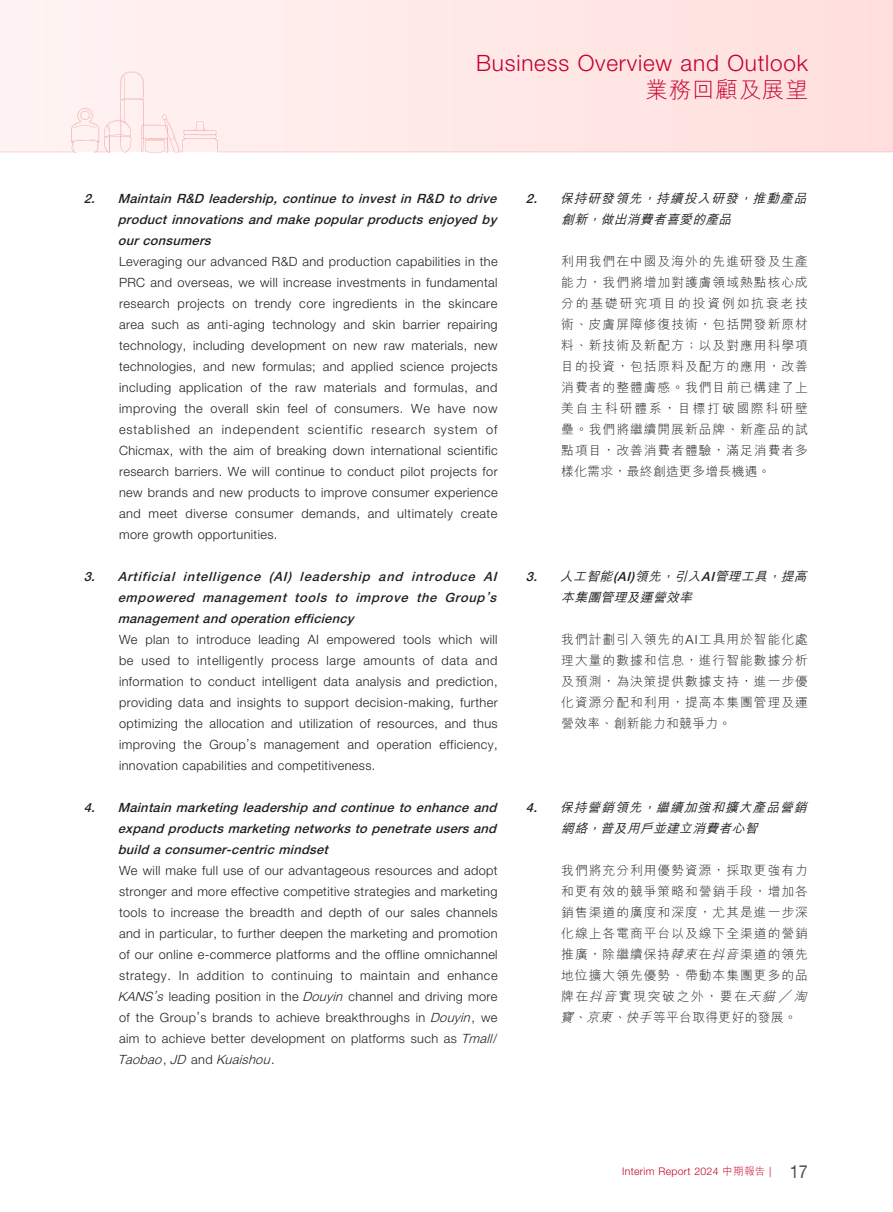
<style>
.page{position:relative;width:893px;height:1212px;background:#fff}
.page>*{position:absolute;margin:0;border:0;box-sizing:border-box;transform-origin:0 0}
.t1{font:300 22.5px "Helvetica Neue LT Std";letter-spacing:.035em;color:#c5002e}
.t2{font:300 22.5px "M Hei HK";letter-spacing:.035em;color:#c5002e}
.t3{font:300 12.75px/21px "Helvetica Neue LT Std";letter-spacing:.03em;color:#231f20;text-align:justify}
.t4{font:300 12.75px/21px "M Hei HK";letter-spacing:.08em;color:#231f20;text-align:justify}
.t5{font:italic 500 12.75px/21px "Helvetica Neue LT Std";color:#231f20;text-align:justify}
.t6{font:italic 500 12.75px/21px "M Hei HK";color:#231f20}
.t7{font:300 10.5px "Helvetica Neue LT Std";letter-spacing:.03em;color:#c5002e}
.s1{font-style:italic}
.s2{font-family:"Helvetica Neue LT Std"}
.s3{font-family:"M Hei HK"}
.s4{font-weight:400;font-size:18px;color:#4b4c4d}
</style>
<div class="page">
<div style="left:0;top:0;width:893px;height:152px;background:#ffeae8"></div>
<svg style="left:0;top:71px;width:893px;height:82px"></svg>
<h1 class="t1" style="left:476px;top:49px;width:334px">Business Overview and Outlook</h1>
<h1 class="t2" style="left:646px;top:78px;width:164px">業務回顧及展望</h1>
<p class="t5" style="left:118px;top:188px;width:384px;text-align:left;text-indent:-34px">2. Maintain R&amp;D leadership, continue to invest in R&amp;D to drive product innovations and make popular products enjoyed by ourconsumers</p>
<p class="t3" style="left:119px;top:250px;width:380px">Leveraging our advanced R&amp;D and production capabilities in the PRC and overseas, we will increase investments in fundamental research projects on trendy core ingredients in the skincare area such as anti-aging technology and skin barrier repairing technology, including development on new raw materials, new technologies, and new formulas; and applied science projects including application of the raw materials and formulas, and improving the overall skin feel of consumers. We have now established an independent scientific research system of Chicmax, with the aim of breaking down international scientific research barriers. We will continue to conduct pilot projects for new brands and new products to improve consumer experience and meet diverse consumer demands, and ultimately create more growth opportunities.</p>
<p class="t5" style="left:118px;top:566px;width:384px;text-indent:-34px">3. Artificial intelligence (AI) leadership and introduce AI empowered management tools to improve the Group’s managementand operation efficiency</p>
<p class="t3" style="left:119px;top:628px;width:380px">We plan to introduce leading AI empowered tools which will be used to intelligently process large amounts of data and information to conduct intelligent data analysis and prediction, providing data and insights to support decision-making, further optimizing the allocation and utilization of resources, and thus improving the Group’s management and operation efficiency, innovation capabilities and competitiveness.</p>
<p class="t5" style="left:118px;top:797px;width:384px;text-indent:-34px">4. Maintain marketing leadership and continue to enhance and expand products marketing networks to penetrate users and build a consumer-centric mindset</p>
<p class="t3" style="left:118px;top:859px;width:381px">We will make full use of our advantageous resources and adopt stronger and more effective competitive strategies and marketing tools to increase the breadth and depth of our sales channels and in particular, to further deepen the marketing and promotion of our online e-commerce platforms and the offline omnichannel strategy. In addition to continuing to maintain and enhance <span class="s1">KANS’s</span> leading position in the <span class="s1">Douyin</span> channel and driving more of the Group’s brands to achieve breakthroughs in <span class="s1">Douyin</span>, we aim to achieve better development on platforms such as <span class="s1">Tmall</span>/ <span class="s1">Taobao</span>, <span class="s1">JD</span> a n d <span class="s1">Kuaishou</span>.</p>
<p class="t6" style="left:561px;top:186px;width:251px;text-indent:-35px"><span class="s2">2.</span> 保持研發領先，持續投入研發，推動產品創新，做出消費者喜愛的產品</p>
<p class="t4" style="left:561px;top:250px;width:248px">利用我們在中國及海外的先進研發及生產能力，我們將增加對護膚領域熱點核心成分的基礎研究項目的投資例如抗衰老技術、皮膚屏障修復技術，包括開發新原材料、新技術及新配方；以及對應用科學項目的投資，包括原料及配方的應用，改善消費者的整體膚感。我們目前已構建了上美自主科研體系，目標打破國際科研壁壘。我們將繼續開展新品牌、新產品的試點項目，改善消費者體驗，滿足消費者多樣化需求，最終創造更多增長機遇。</p>
<p class="t6" style="left:561px;top:564px;width:251px;text-indent:-35px"><span class="s2">3.</span> 人工智能<span class="s2">(AI)</span>領先，引入<span class="s2">AI</span>管理工具，提高本集團管理及運營效率</p>
<p class="t4" style="left:561px;top:628px;width:248px">我們計劃引入領先的<span class="s2">AI</span>工具用於智能化處理大量的數據和信息，進行智能數據分析及預測，為決策提供數據支持，進一步優化資源分配和利用，提高本集團管理及運營效率、創新能力和競爭力。</p>
<p class="t6" style="left:561px;top:795px;width:251px;text-indent:-35px"><span class="s2">4.</span> 保持營銷領先，繼續加強和擴大產品營銷網絡，普及用戶並建立消費者心智</p>
<p class="t4" style="left:560px;top:859px;width:252px;text-align:left">我們將充分利用優勢資源，採取更強有力和更有效的競爭策略和營銷手段，增加各銷售渠道的廣度和深度，尤其是進一步深化線上各電商平台以及線下全渠道的營銷推廣，除繼續保持<span class="s1">韓束</span>在<span class="s1">抖音</span>渠道的領先地位擴大領先優勢、帶動本集團更多的品牌在<span class="s1">抖音</span>實現突破之外，要在<span class="s1">天貓</span>╱<span class="s1">淘寶</span>、<span class="s1">京東</span>、<span class="s1">快手</span>等平台取得更好的發展。</p>
<p class="t7" style="left:622px;top:1165px;width:187px">Interim Report 2024 <span class="s3">中期報告</span> | <span class="s4">17</span></p>
</div>
